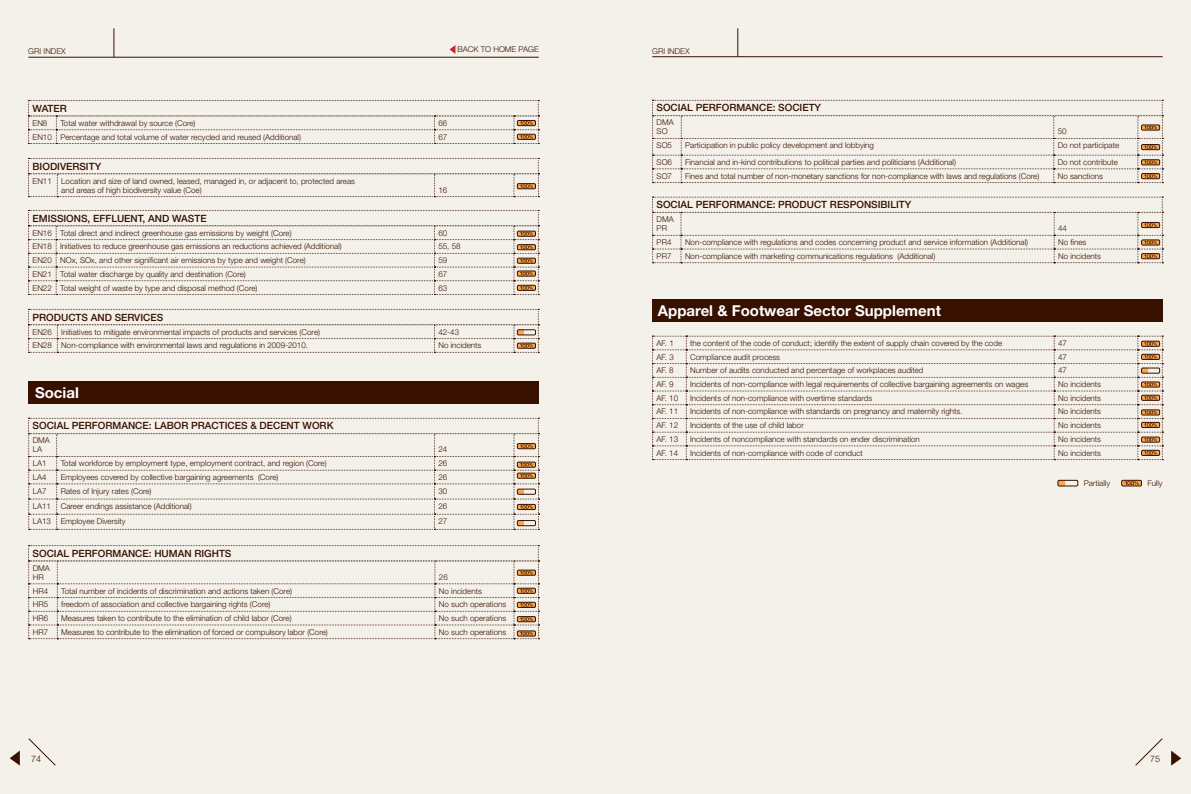
<style>
.page{position:relative;width:1191px;height:794px;background:#f4f1ea}
.page>*{position:absolute;margin:0;border:0;box-sizing:border-box;transform-origin:0 0}
.t1{font:700 15px "Helvetica Neue LT Std";color:#fff}
.t2{font:500 10px "Helvetica Neue LT Std";color:#371000}
.t3{font:300 9px "Helvetica Neue LT Std";color:#371000}
.t4{font:300 8px/9px "Helvetica Neue LT Std";color:#371000}
</style>
<div class="page">
<hr style="left:652px;top:56px;width:510px;height:1px;background:#371000">
<hr style="left:28px;top:57px;width:511px;height:1px;background:#371000">
<svg style="left:737px;top:28px;width:1px;height:29px"></svg>
<svg style="left:113px;top:28px;width:1px;height:29px"></svg>
<svg style="left:28px;top:738px;width:28px;height:28px"></svg>
<svg style="left:1135px;top:738px;width:28px;height:28px"></svg>
<div style="left:652px;top:299px;width:510px;height:22px;background:#371000"></div>
<div style="left:28px;top:381px;width:511px;height:23px;background:#371000"></div>
<svg style="left:652px;top:100px;width:511px;height:83px"></svg>
<svg style="left:652px;top:197px;width:511px;height:66px"></svg>
<svg style="left:28px;top:100px;width:511px;height:44px"></svg>
<svg style="left:28px;top:158px;width:511px;height:39px"></svg>
<svg style="left:28px;top:545px;width:511px;height:94px"></svg>
<svg style="left:28px;top:210px;width:511px;height:85px"></svg>
<svg style="left:28px;top:309px;width:511px;height:44px"></svg>
<div style="left:517px;top:329px;width:18px;height:6px;border:1px solid #371000"></div>
<svg style="left:652px;top:336px;width:511px;height:124px"></svg>
<div style="left:1141px;top:368px;width:18px;height:5px;border:1px solid #371000"></div>
<svg style="left:28px;top:418px;width:511px;height:112px"></svg>
<div style="left:517px;top:520px;width:18px;height:6px;border:1px solid #371000"></div>
<svg style="left:1059px;top:482px;width:6px;height:2px"></svg>
<div style="left:1057px;top:480px;width:21px;height:6px;border:1px solid #371000"></div>
<div style="left:1121px;top:480px;width:20px;height:6px;border:1px solid #371000"></div>
<svg style="left:1124px;top:481px;width:14px;height:4px"></svg>
<svg style="left:1171px;top:750px;width:10px;height:15px"></svg>
<svg style="left:10px;top:750px;width:10px;height:15px"></svg>
<svg style="left:449px;top:45px;width:6px;height:9px"></svg>
<p class="t4" style="left:457px;top:45px;width:83px">BACK TO HOME PAGE</p>
<p class="t4" style="left:28px;top:47px;width:39px">GRI INDEX</p>
<p class="t4" style="left:652px;top:47px;width:39px">GRI INDEX</p>
<p class="t2" style="left:33px;top:102px;width:36px">WATER</p>
<p class="t4" style="left:33px;top:118px;width:16px">EN8</p>
<p class="t4" style="left:60px;top:118px;width:137px">Total water withdrawal by source (Core)</p>
<p class="t4" style="left:438px;top:118px;width:10px">66</p>
<p class="t4" style="left:33px;top:132px;width:270px">EN10 Percentage and total volume of water recycled and reused (Additional)</p>
<p class="t4" style="left:438px;top:132px;width:10px">67</p>
<p class="t2" style="left:33px;top:160px;width:70px">BIODIVERSITY</p>
<p class="t4" style="left:61px;top:176px;width:295px;text-indent:-29px">EN11 Location and size of land owned, leased, managed in, or adjacent to, protected areas and areas of high biodiversity value (Coe)</p>
<p class="t4" style="left:438px;top:185px;width:10px">16</p>
<p class="t2" style="left:33px;top:212px;width:176px">EMISSIONS, EFFLUENT, AND WASTE</p>
<p class="t4" style="left:33px;top:228px;width:261px">EN16 Total direct and indirect greenhouse gas emissions by weight (Core)</p>
<p class="t4" style="left:438px;top:228px;width:10px">60</p>
<p class="t4" style="left:33px;top:242px;width:311px">EN18 Initiatives to reduce greenhouse gas emissions an reductions achieved (Additional)</p>
<p class="t4" style="left:438px;top:242px;width:24px">55, 58</p>
<p class="t4" style="left:33px;top:255px;width:275px">EN20 NOx, SOx, and other significant air emissions by type and weight (Core)</p>
<p class="t4" style="left:438px;top:255px;width:10px">59</p>
<p class="t4" style="left:33px;top:269px;width:215px">EN21 Total water discharge by quality and destination (Core)</p>
<p class="t4" style="left:438px;top:269px;width:10px">67</p>
<p class="t4" style="left:33px;top:283px;width:226px">EN22 Total weight of waste by type and disposal method (Core)</p>
<p class="t4" style="left:438px;top:283px;width:10px">63</p>
<p class="t2" style="left:33px;top:311px;width:132px">PRODUCTS AND SERVICES</p>
<p class="t4" style="left:33px;top:327px;width:289px">EN26 Initiatives to mitigate environmental impacts of products and services (Core)</p>
<p class="t4" style="left:438px;top:327px;width:22px">42-43</p>
<p class="t4" style="left:33px;top:341px;width:277px">EN28 Non-compliance with environmental laws and regulations in 2009-2010.</p>
<p class="t4" style="left:438px;top:341px;width:44px">No incidents</p>
<h1 class="t1" style="left:35px;top:383px;width:45px">Social</h1>
<p class="t2" style="left:33px;top:420px;width:302px">SOCIAL PERFORMANCE: LABOR PRACTICES &amp; DECENT WORK</p>
<p class="t4" style="left:33px;top:436px;width:19px">DMA<br>LA</p>
<p class="t4" style="left:438px;top:445px;width:10px">24</p>
<p class="t4" style="left:33px;top:458px;width:15px">LA1</p>
<p class="t4" style="left:61px;top:458px;width:267px">Total workforce by employment type, employment contract, and region (Core)</p>
<p class="t4" style="left:438px;top:458px;width:10px">26</p>
<p class="t4" style="left:33px;top:472px;width:15px">LA4</p>
<p class="t4" style="left:61px;top:472px;width:219px">Employees covered by collective bargaining agreements (Core)</p>
<p class="t4" style="left:438px;top:472px;width:10px">26</p>
<p class="t4" style="left:33px;top:486px;width:15px">LA7</p>
<p class="t4" style="left:61px;top:486px;width:92px">Rates of Injury rates (Core)</p>
<p class="t4" style="left:438px;top:486px;width:10px">30</p>
<p class="t4" style="left:33px;top:501px;width:160px">LA11 Career endings assistance (Additional)</p>
<p class="t4" style="left:438px;top:501px;width:10px">26</p>
<p class="t4" style="left:33px;top:516px;width:94px">LA13 Employee Diversity</p>
<p class="t4" style="left:438px;top:516px;width:10px">27</p>
<p class="t2" style="left:33px;top:547px;width:200px">SOCIAL PERFORMANCE: HUMAN RIGHTS</p>
<p class="t4" style="left:33px;top:563px;width:19px">DMA<br>HR</p>
<p class="t4" style="left:439px;top:572px;width:10px">26</p>
<p class="t4" style="left:33px;top:586px;width:17px">HR4</p>
<p class="t4" style="left:61px;top:586px;width:232px">Total number of incidents of discrimination and actions taken (Core)</p>
<p class="t4" style="left:439px;top:586px;width:44px">No incidents</p>
<p class="t4" style="left:33px;top:600px;width:17px">HR5</p>
<p class="t4" style="left:61px;top:600px;width:211px">freedom of association and collective bargaining rights (Core)</p>
<p class="t4" style="left:439px;top:600px;width:69px">No such operations</p>
<p class="t4" style="left:33px;top:613px;width:17px">HR6</p>
<p class="t4" style="left:61px;top:613px;width:232px">Measures taken to contribute to the elimination of child labor (Core)</p>
<p class="t4" style="left:439px;top:613px;width:69px">No such operations</p>
<p class="t4" style="left:33px;top:627px;width:17px">HR7</p>
<p class="t4" style="left:61px;top:627px;width:268px">Measures to contribute to the elimination of forced or compulsory labor (Core)</p>
<p class="t4" style="left:439px;top:627px;width:69px">No such operations</p>
<p class="t2" style="left:656px;top:102px;width:166px">SOCIAL PERFORMANCE: SOCIETY</p>
<p class="t4" style="left:656px;top:118px;width:19px">DMA<br>SO</p>
<p class="t4" style="left:1057px;top:127px;width:10px">50</p>
<p class="t4" style="left:656px;top:141px;width:17px">SO5</p>
<p class="t4" style="left:685px;top:141px;width:190px">Participation in public policy development and lobbying</p>
<p class="t4" style="left:1057px;top:141px;width:63px">Do not participate</p>
<p class="t4" style="left:656px;top:157px;width:17px">SO6</p>
<p class="t4" style="left:685px;top:157px;width:272px">Financial and in-kind contributions to political parties and politicians (Additional)</p>
<p class="t4" style="left:1057px;top:157px;width:62px">Do not contribute</p>
<p class="t4" style="left:656px;top:171px;width:17px">SO7</p>
<p class="t4" style="left:685px;top:171px;width:355px">Fines and total number of non-monetary sanctions for non-compliance with laws and regulations (Core)</p>
<p class="t4" style="left:1057px;top:171px;width:47px">No sanctions</p>
<p class="t2" style="left:656px;top:199px;width:256px">SOCIAL PERFORMANCE: PRODUCT RESPONSIBILITY</p>
<p class="t4" style="left:656px;top:215px;width:19px">DMA<br>PR</p>
<p class="t4" style="left:1058px;top:224px;width:10px">44</p>
<p class="t4" style="left:656px;top:237px;width:16px">PR4</p>
<p class="t4" style="left:685px;top:237px;width:345px">Non-compliance with regulations and codes concerning product and service information (Additional)</p>
<p class="t4" style="left:1058px;top:237px;width:30px">No fines</p>
<p class="t4" style="left:656px;top:251px;width:16px">PR7</p>
<p class="t4" style="left:685px;top:251px;width:252px">Non-compliance with marketing communications regulations (Additional)</p>
<p class="t4" style="left:1058px;top:251px;width:44px">No incidents</p>
<h1 class="t1" style="left:658px;top:301px;width:285px">Apparel &amp; Footwear Sector Supplement</h1>
<p class="t4" style="left:656px;top:338px;width:19px">AF. 1</p>
<p class="t4" style="left:690px;top:338px;width:313px">the content of the code of conduct; identify the extent of supply chain covered by the code</p>
<p class="t4" style="left:1058px;top:338px;width:10px">47</p>
<p class="t4" style="left:656px;top:352px;width:19px">AF. 3</p>
<p class="t4" style="left:690px;top:352px;width:91px">Compliance audit process</p>
<p class="t4" style="left:1058px;top:352px;width:10px">47</p>
<p class="t4" style="left:656px;top:366px;width:19px">AF. 8</p>
<p class="t4" style="left:690px;top:366px;width:235px">Number of audits conducted and percentage of workplaces audited</p>
<p class="t4" style="left:1058px;top:366px;width:10px">47</p>
<p class="t4" style="left:656px;top:379px;width:19px">AF. 9</p>
<p class="t4" style="left:690px;top:379px;width:339px">Incidents of non-compliance with legal requirements of collective bargaining agreements on wages</p>
<p class="t4" style="left:1058px;top:379px;width:44px">No incidents</p>
<p class="t4" style="left:656px;top:393px;width:23px">AF. 10</p>
<p class="t4" style="left:690px;top:393px;width:183px">Incidents of non-compliance with overtime standards</p>
<p class="t4" style="left:1058px;top:393px;width:44px">No incidents</p>
<p class="t4" style="left:656px;top:407px;width:23px">AF. 11</p>
<p class="t4" style="left:690px;top:407px;width:274px">Incidents of non-compliance with standards on pregnancy and maternity rights.</p>
<p class="t4" style="left:1058px;top:407px;width:44px">No incidents</p>
<p class="t4" style="left:656px;top:420px;width:23px">AF. 12</p>
<p class="t4" style="left:690px;top:420px;width:115px">Incidents of the use of child labor</p>
<p class="t4" style="left:1058px;top:420px;width:44px">No incidents</p>
<p class="t4" style="left:656px;top:434px;width:23px">AF. 13</p>
<p class="t4" style="left:690px;top:434px;width:231px">Incidents of noncompliance with standards on ender discrimination</p>
<p class="t4" style="left:1058px;top:434px;width:44px">No incidents</p>
<p class="t4" style="left:656px;top:448px;width:23px">AF. 14</p>
<p class="t4" style="left:690px;top:448px;width:174px">Incidents of non-compliance with code of conduct</p>
<p class="t4" style="left:1058px;top:448px;width:44px">No incidents</p>
<p class="t4" style="left:1083px;top:478px;width:28px">Partially</p>
<p class="t4" style="left:1147px;top:478px;width:17px">Fully</p>
<p class="t3" style="left:31px;top:753px;width:12px">74</p>
<p class="t3" style="left:1150px;top:753px;width:12px">75</p>
</div>
